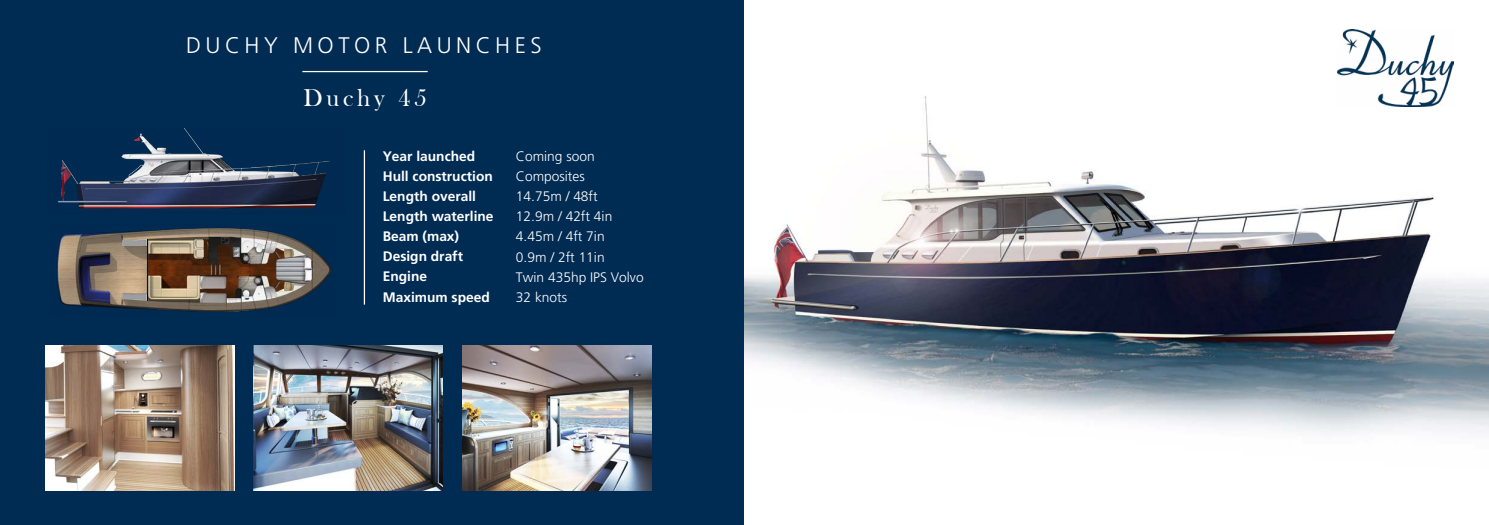
<style>
.page{position:relative;width:1489px;height:525px;background:#fff}
.page>*{position:absolute;margin:0;border:0;box-sizing:border-box;transform-origin:0 0}
.t1{font:25px "Bask Old Face";letter-spacing:.15em;color:#fff}
.t2{font:300 22.5px "Frutiger";letter-spacing:.2em;color:#fff}
.t3{font:700 13.75px/20px "Frutiger";color:#fff}
.t4{font:300 13.75px/20px "Frutiger";color:#fff}
</style>
<div class="page">
<div style="left:0;top:0;width:1488px;height:524px;background:#002b53"></div>
<hr style="left:302px;top:71px;width:125px;height:1px;background:#fff">
<hr style="left:364px;top:150px;width:1px;height:154px;background:#fff">
<img style="left:45px;top:345px;width:189px;height:145px">
<img style="left:254px;top:345px;width:189px;height:145px">
<img style="left:462px;top:345px;width:189px;height:145px">
<img style="left:58px;top:129px;width:272px;height:80px">
<img style="left:56px;top:228px;width:275px;height:84px">
<img style="left:744px;top:0;width:744px;height:524px">
<img style="left:1337px;top:29px;width:116px;height:77px">
<h2 class="t2" style="left:186px;top:33px;width:357px">DUCHY MOTOR LAUNCHES</h2>
<h1 class="t1" style="left:303px;top:84px;width:125px">Duchy 45</h1>
<p class="t3" style="left:383px;top:146px;width:112px">Year launched<br>Hull construction<br>Length overall<br>Length waterline<br>Beam (max)<br>Design draft<br>Engine<br>Maximum speed</p>
<p class="t4" style="left:516px;top:147px;width:129px">Coming soon<br>Composites<br>14.75m / 48ft<br>12.9m / 42ft 4in<br>4.45m / 4ft 7in<br>0.9m / 2ft 11in<br>Twin 435hp IPS Volvo<br>32 knots</p>
</div>
